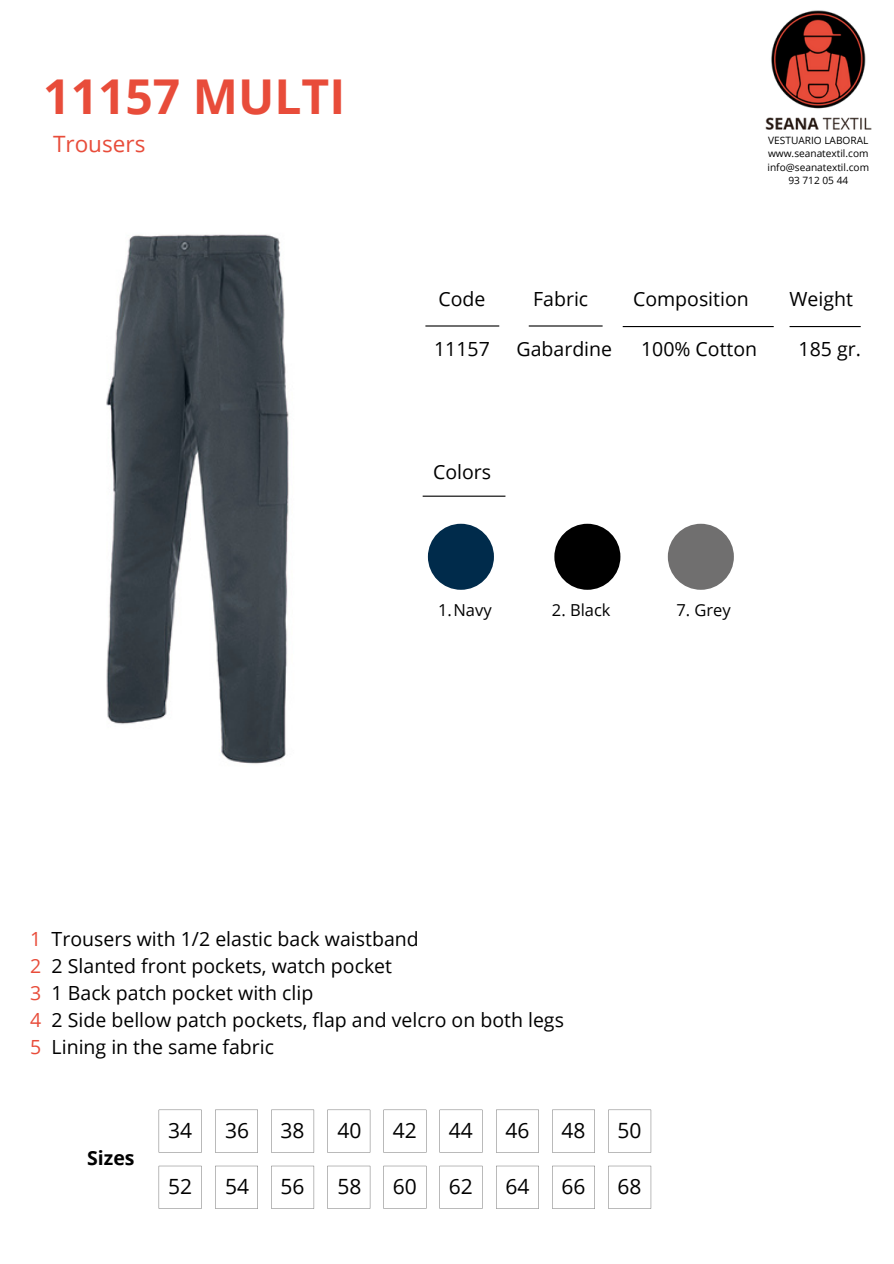
<style>
.page{position:relative;width:894px;height:1264px;background:#fff}
.page>*{position:absolute;margin:0;border:0;box-sizing:border-box;transform-origin:0 0}
.t1{font:700 48px "Open Sans";color:#e84c3a}
.t2{font:22.5px "Open Sans";color:#e84c3a}
.t3{font:21px "Open Sans";color:#000}
.t4{font:19.5px "Open Sans";color:#000}
.t5{font:700 19.5px "Open Sans";color:#000}
.t6{font:16.5px "Open Sans";color:#000}
.t7{font:10.05px "Open Sans";color:#000}
.s1{color:#e84c3a}
</style>
<div class="page">
<img style="left:765px;top:10px;width:107px;height:120px">
<hr style="left:425px;top:325px;width:74px;height:1px;background:#000">
<hr style="left:528px;top:325px;width:74px;height:1px;background:#000">
<hr style="left:789px;top:326px;width:71px;height:1px;background:#000">
<hr style="left:622px;top:326px;width:151px;height:1px;background:#000">
<hr style="left:422px;top:495px;width:83px;height:2px;background:#000">
<svg style="left:159px;top:1109px;width:42px;height:43px"></svg>
<svg style="left:215px;top:1109px;width:43px;height:43px"></svg>
<svg style="left:271px;top:1109px;width:43px;height:43px"></svg>
<svg style="left:327px;top:1109px;width:43px;height:43px"></svg>
<svg style="left:383px;top:1109px;width:43px;height:43px"></svg>
<svg style="left:439px;top:1109px;width:43px;height:43px"></svg>
<svg style="left:496px;top:1109px;width:42px;height:43px"></svg>
<svg style="left:552px;top:1109px;width:42px;height:43px"></svg>
<svg style="left:608px;top:1109px;width:43px;height:43px"></svg>
<svg style="left:159px;top:1165px;width:42px;height:43px"></svg>
<svg style="left:215px;top:1165px;width:43px;height:43px"></svg>
<svg style="left:271px;top:1165px;width:43px;height:43px"></svg>
<svg style="left:327px;top:1165px;width:43px;height:43px"></svg>
<svg style="left:383px;top:1165px;width:43px;height:43px"></svg>
<svg style="left:439px;top:1165px;width:43px;height:43px"></svg>
<svg style="left:496px;top:1165px;width:42px;height:43px"></svg>
<svg style="left:552px;top:1165px;width:42px;height:43px"></svg>
<svg style="left:608px;top:1165px;width:43px;height:43px"></svg>
<div style="left:554px;top:524px;width:66px;height:66px;background:#000;border-radius:50%"></div>
<div style="left:667px;top:524px;width:66px;height:66px;background:#706f6f;border-radius:50%"></div>
<div style="left:428px;top:524px;width:66px;height:66px;background:#002b4b;border-radius:50%"></div>
<img style="left:106px;top:234px;width:183px;height:530px">
<p class="t1" style="left:43px;top:62px;width:303px">11157 MULTI</p>
<p class="t2" style="left:53px;top:128px;width:94px">Trousers</p>
<p class="t7" style="left:768px;top:133px;width:102px">VESTUARIO LABORAL</p>
<p class="t7" style="left:767px;top:146px;width:102px">www.seanatextil.com</p>
<p class="t7" style="left:767px;top:160px;width:103px">info@seanatextil.com</p>
<p class="t7" style="left:788px;top:173px;width:61px">93 712 05 44</p>
<p class="t4" style="left:438px;top:285px;width:48px">Code</p>
<p class="t4" style="left:533px;top:285px;width:57px">Fabric</p>
<p class="t4" style="left:633px;top:285px;width:117px">Composition</p>
<p class="t4" style="left:789px;top:285px;width:65px">Weight</p>
<p class="t4" style="left:434px;top:335px;width:57px">11157</p>
<p class="t4" style="left:516px;top:335px;width:97px">Gabardine</p>
<p class="t4" style="left:641px;top:335px;width:118px">100% Cotton</p>
<p class="t4" style="left:433px;top:458px;width:60px">Colors</p>
<p class="t4" style="left:798px;top:335px;width:64px">185 gr.</p>
<p class="t6" style="left:438px;top:598px;width:55px">1.Navy</p>
<p class="t6" style="left:551px;top:598px;width:60px">2. Black</p>
<p class="t6" style="left:676px;top:598px;width:56px">7. Grey</p>
<p class="t4" style="left:30px;top:925px;width:390px"><span class="s1">1</span> Trousers with 1/2 elastic back waistband</p>
<p class="t4" style="left:30px;top:952px;width:363px"><span class="s1">2</span> 2 Slanted front pockets, watch pocket</p>
<p class="t4" style="left:30px;top:979px;width:284px"><span class="s1">3</span> 1 Back patch pocket with clip</p>
<p class="t4" style="left:30px;top:1006px;width:535px"><span class="s1">4</span> 2 Side bellow patch pockets, flap and velcro on both legs</p>
<p class="t4" style="left:30px;top:1033px;width:245px"><span class="s1">5</span> Lining in the same fabric</p>
<p class="t5" style="left:87px;top:1144px;width:49px">Sizes</p>
<p class="t3" style="left:168px;top:1115px;width:25px">34</p>
<p class="t3" style="left:225px;top:1115px;width:25px">36</p>
<p class="t3" style="left:280px;top:1115px;width:25px">38</p>
<p class="t3" style="left:337px;top:1115px;width:25px">40</p>
<p class="t3" style="left:392px;top:1115px;width:25px">42</p>
<p class="t3" style="left:449px;top:1115px;width:25px">44</p>
<p class="t3" style="left:505px;top:1115px;width:25px">46</p>
<p class="t3" style="left:561px;top:1115px;width:25px">48</p>
<p class="t3" style="left:617px;top:1115px;width:25px">50</p>
<p class="t3" style="left:168px;top:1171px;width:25px">52</p>
<p class="t3" style="left:225px;top:1171px;width:25px">54</p>
<p class="t3" style="left:280px;top:1171px;width:25px">56</p>
<p class="t3" style="left:337px;top:1171px;width:25px">58</p>
<p class="t3" style="left:392px;top:1171px;width:25px">60</p>
<p class="t3" style="left:449px;top:1171px;width:25px">62</p>
<p class="t3" style="left:505px;top:1171px;width:25px">64</p>
<p class="t3" style="left:561px;top:1171px;width:25px">66</p>
<p class="t3" style="left:617px;top:1171px;width:25px">68</p>
</div>
